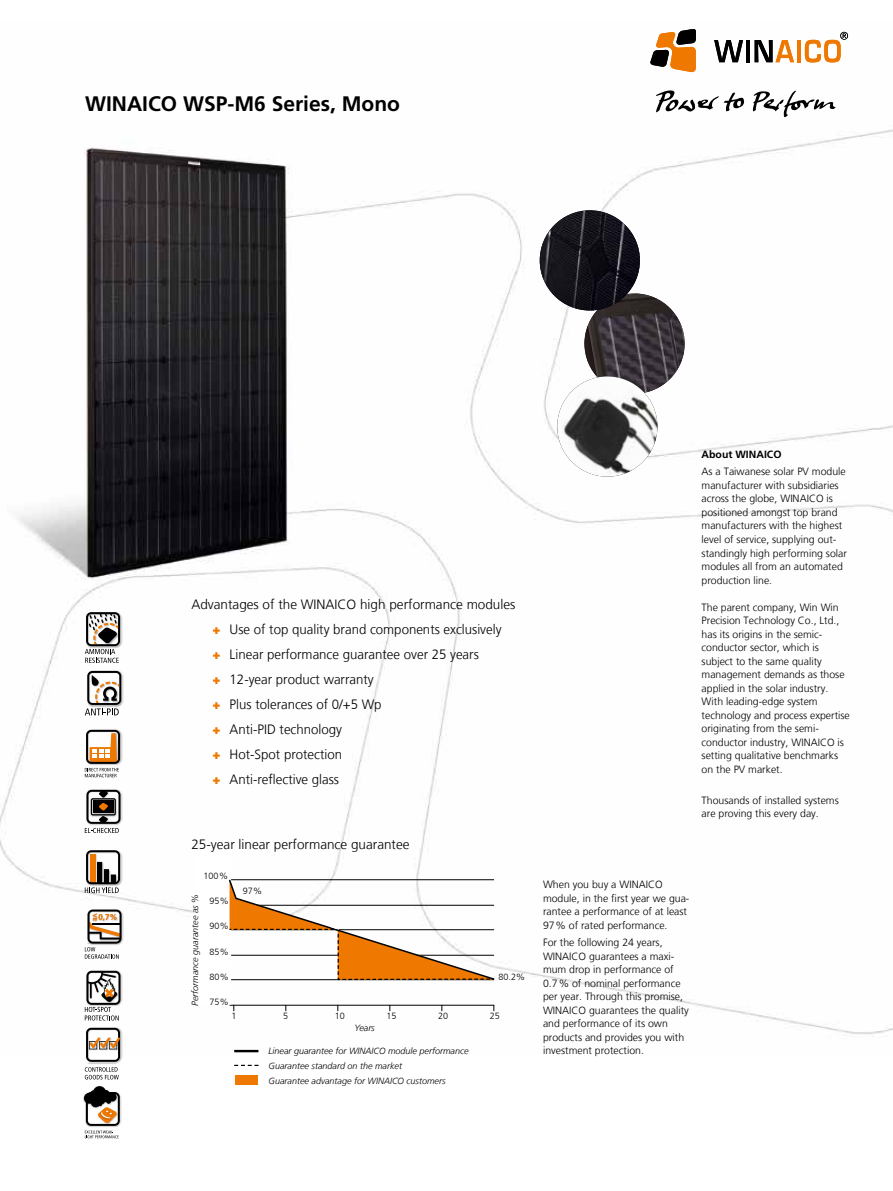
<style>
.page{position:relative;width:893px;height:1191px;background:#fff}
.page>*{position:absolute;margin:0;border:0;box-sizing:border-box;transform-origin:0 0}
.t1{font:700 21px "Frutiger LT Pro";color:#000}
.t2{font:300 13.5px/25px "Frutiger LT";color:#000}
.t3{font:300 10.5px/13.5px "Frutiger LT";color:#000}
.t4{font:700 10.5px "Frutiger LT Pro";color:#000}
.t5{font:italic 300 9px/15px "Frutiger LT";color:#000}
.t6{font:300 9px "Frutiger LT";color:#000}
.s1{font-weight:900;color:#ee7800}
</style>
<div class="page">
<img style="left:0;top:31px;width:893px;height:1022px">
<img style="left:83px;top:1095px;width:39px;height:29px">
<img style="left:85px;top:611px;width:37px;height:37px">
<img style="left:86px;top:670px;width:37px;height:37px">
<img style="left:85px;top:729px;width:37px;height:37px">
<img style="left:85px;top:789px;width:38px;height:37px">
<img style="left:85px;top:849px;width:37px;height:37px">
<img style="left:87px;top:908px;width:37px;height:37px">
<img style="left:85px;top:969px;width:38px;height:38px">
<img style="left:84px;top:1026px;width:38px;height:38px">
<svg style="left:86px;top:1027px;width:34px;height:34px"></svg>
<img style="left:584px;top:293px;width:101px;height:101px;border-radius:50px">
<img style="left:540px;top:210px;width:100px;height:100px;border-radius:50px">
<hr style="left:234px;top:1049px;width:24px;height:3px;background:#000">
<svg style="left:234px;top:1064px;width:24px;height:2px"></svg>
<div style="left:235px;top:1075px;width:23px;height:10px;background:#ee7800"></div>
<svg style="left:195px;top:855px;width:301px;height:156px"></svg>
<img style="left:557px;top:376px;width:100px;height:100px;border-radius:50px">
<svg style="left:656px;top:90px;width:89px;height:22px"></svg>
<svg style="left:752px;top:91px;width:84px;height:26px"></svg>
<svg style="left:650px;top:29px;width:46px;height:43px"></svg>
<svg style="left:714px;top:40px;width:29px;height:22px"></svg>
<hr style="left:746px;top:40px;width:4px;height:22px;background:#000">
<svg style="left:755px;top:40px;width:39px;height:22px"></svg>
<hr style="left:797px;top:40px;width:4px;height:22px;background:#ee7800">
<svg style="left:805px;top:32px;width:43px;height:31px"></svg>
<svg style="left:84px;top:1086px;width:36px;height:52px"></svg>
<svg style="left:85px;top:612px;width:35px;height:51px"></svg>
<svg style="left:85px;top:671px;width:36px;height:44px"></svg>
<svg style="left:85px;top:730px;width:35px;height:47px"></svg>
<svg style="left:85px;top:790px;width:35px;height:43px"></svg>
<svg style="left:85px;top:850px;width:35px;height:43px"></svg>
<svg style="left:85px;top:909px;width:37px;height:49px"></svg>
<svg style="left:85px;top:970px;width:35px;height:50px"></svg>
<svg style="left:85px;top:1067px;width:34px;height:12px"></svg>
<h1 class="t1" style="left:85px;top:92px;width:317px">WINAICO WSP-M6 Series, Mono</h1>
<p class="t2" style="left:213px;top:592px;width:304px;text-indent:-21px">Advantages of the WINAICO high performance modules <span class="s1">+</span> Use of top quality brand components exclusively<br><span class="s1">+</span> Linear performance guarantee over 25 years<br><span class="s1">+</span> 12-year product warranty<br><span class="s1">+</span> Plus tolerances of 0/+5 Wp<br><span class="s1">+</span> Anti-PID technology<br><span class="s1">+</span> Hot-Spot protection<br><span class="s1">+</span> Anti-reflective glass</p>
<p class="t2" style="left:191px;top:832px;width:220px">25-year linear performance guarantee</p>
<p class="t6" style="left:204px;top:871px;width:26px">100%</p>
<p class="t6" style="left:209px;top:896px;width:21px">95%</p>
<p class="t6" style="left:209px;top:921px;width:21px">90%</p>
<p class="t6" style="left:209px;top:946px;width:21px">85%</p>
<p class="t6" style="left:209px;top:971px;width:21px">80%</p>
<p class="t6" style="left:209px;top:996px;width:21px">75%</p>
<p class="t5" style="left:188px;top:1005px;width:113px;rotate:-90deg">Performance guarantee as %</p>
<p class="t6" style="left:243px;top:886px;width:21px">97%</p>
<p class="t6" style="left:499px;top:972px;width:28px">80.2%</p>
<p class="t6" style="left:231px;top:1011px;width:7px">1</p>
<p class="t6" style="left:283px;top:1011px;width:7px">5</p>
<p class="t6" style="left:335px;top:1011px;width:12px">10</p>
<p class="t6" style="left:386px;top:1011px;width:12px">15</p>
<p class="t6" style="left:438px;top:1011px;width:12px">20</p>
<p class="t6" style="left:490px;top:1011px;width:12px">25</p>
<p class="t5" style="left:355px;top:1020px;width:22px">Years</p>
<p class="t5" style="left:269px;top:1043px;width:202px">Linear guarantee for WINAICO module performance<br>Guarantee standard on the market<br>Guarantee advantage for WINAICO customers</p>
<p class="t4" style="left:702px;top:448px;width:81px">About WINAICO</p>
<p class="t3" style="left:702px;top:465px;width:147px">As a Taiwanese solar PV module manufacturer with subsidiaries across the globe, WINAICO is positioned amongst top brand manufacturers with the highest level of service, supplying out&shy;standingly high performing solar modules all from an automated production line.</p>
<p class="t3" style="left:702px;top:600px;width:150px">The parent company, Win Win<br>Precision Technology Co., Ltd., has its origins in the semic&shy;conductor sector, which is subject to the same quality management demands as those applied in the solar industry.<br>With leading-edge system technology and process expertise originating from the semi&shy;conductor industry, WINAICO is setting qualitative benchmarks on the PV market.</p>
<p class="t3" style="left:702px;top:793px;width:139px">Thousands of installed systems are proving this every day.</p>
<p class="t3" style="left:543px;top:878px;width:148px">When you buy a WINAICO module, in the first year we gua&shy;rantee a performance of at least<br>97% of rated performance.</p>
<p class="t3" style="left:543px;top:936px;width:147px">For the following 24 years,<br>WINAICO guarantees a maxi&shy;mum drop in performance of<br>0.7% of nominal performance per year. Through this promise,<br>WINAICO guarantees the quality and performance of its own products and provides you with investment protection.</p>
</div>
